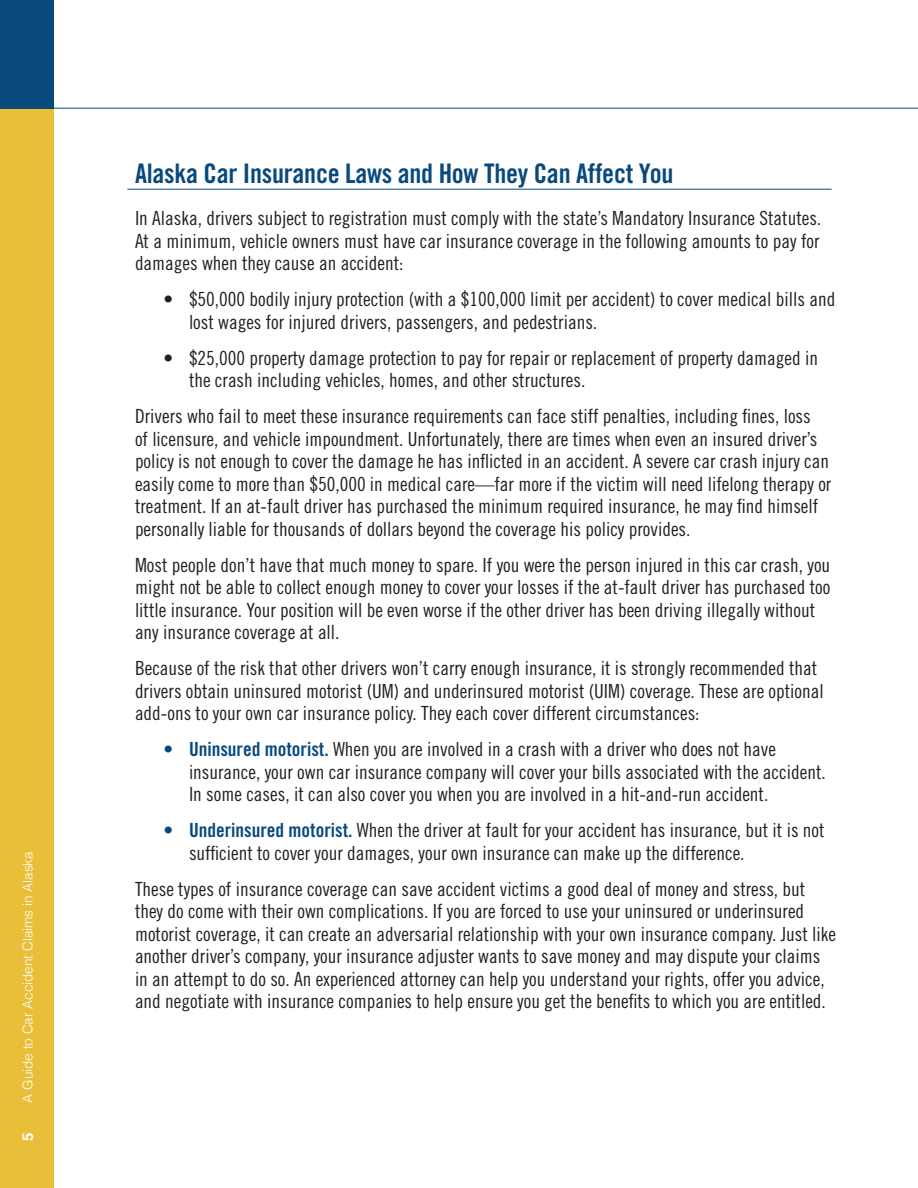
<style>
.page{position:relative;width:918px;height:1188px;background:#fff}
.page>*{position:absolute;margin:0;border:0;box-sizing:border-box;transform-origin:0 0}
.Main_Text{font:27px "Trade Gothic Bold Cond Twenty";letter-spacing:-.01em;color:#08497e}
.Main_Text-2{font:19.5px/22.5px "Trade Gothic Cond Eighteen";color:#231f20}
.t1{font:700 15px "Helvetica";color:#fff}
.t2{font:300 13.5px "Helvetica";color:#fff}
.s1{font-family:"Trade Gothic Bold Cond Twenty";color:#08497e}
</style>
<div class="page">
<div style="left:0;top:108px;width:54px;height:1080px;background:#e9bf3a"></div>
<div style="left:0;top:0;width:54px;height:108px;background:#08497e"></div>
<hr style="left:0;top:108px;width:918px;height:1px;background:#08497e">
<hr style="left:127px;top:189px;width:705px;height:1px;background:#08497e">
<p class="t2" style="left:16px;top:1103px;width:253px;rotate:-90deg">A Guide to Car Accident Claims in Alaska</p>
<p class="t1" style="left:16px;top:1141px;width:10px;rotate:-90deg">5</p>
<p class="Main_Text" style="left:135px;top:157px;width:540px">Alaska Car Insurance Laws and How They Can Affect You</p>
<p class="Main_Text-2" style="left:135px;top:207px;width:688px;text-align:justify">In Alaska, drivers subject to registration must comply with the state’s Mandatory Insurance Statutes.<br>At a minimum, vehicle owners must have car insurance coverage in the following amounts to pay for damages when they cause an accident:</p>
<p class="Main_Text-2" style="left:189px;top:288px;width:648px;text-indent:-26px">• $50,000 bodily injury protection (with a $100,000 limit per accident) to cover medical bills and lost wages for injured drivers, passengers, and pedestrians.</p>
<p class="Main_Text-2" style="left:189px;top:346px;width:631px;text-indent:-26px">• $25,000 property damage protection to pay for repair or replacement of property damaged in the crash including vehicles, homes, and other structures.</p>
<p class="Main_Text-2" style="left:135px;top:405px;width:698px">Drivers who fail to meet these insurance requirements can face stiff penalties, including fines, loss<br>of licensure, and vehicle impoundment. Unfortunately, there are times when even an insured driver’s policy is not enough to cover the damage he has inflicted in an accident. A severe car crash injury can easily come to more than $50,000 in medical care—far more if the victim will need lifelong therapy or treatment. If an at-fault driver has purchased the minimum required insurance, he may find himself personally liable for thousands of dollars beyond the coverage his policy provides.</p>
<p class="Main_Text-2" style="left:135px;top:553px;width:697px">Most people don’t have that much money to spare. If you were the person injured in this car crash, you might not be able to collect enough money to cover your losses if the at-fault driver has purchased too little insurance. Your position will be even worse if the other driver has been driving illegally without any insurance coverage at all.</p>
<p class="Main_Text-2" style="left:135px;top:657px;width:690px">Because of the risk that other drivers won’t carry enough insurance, it is strongly recommended that drivers obtain uninsured motorist (UM) and underinsured motorist (UIM) coverage. These are optional add-ons to your own car insurance policy. They each cover different circumstances:</p>
<p class="Main_Text-2" style="left:189px;top:738px;width:638px;text-indent:-26px"><span class="s1">• Uninsured motorist.</span> When you are involved in a crash with a driver who does not have insurance, your own car insurance company will cover your bills associated with the accident.<br>In some cases, it can also cover you when you are involved in a hit-and-run accident.</p>
<p class="Main_Text-2" style="left:189px;top:819px;width:637px;text-indent:-26px"><span class="s1">• Underinsured motorist.</span> When the driver at fault for your accident has insurance, but it is not sufficient to cover your damages, your own insurance can make up the difference.</p>
<p class="Main_Text-2" style="left:135px;top:877px;width:703px">These types of insurance coverage can save accident victims a good deal of money and stress, but they do come with their own complications. If you are forced to use your uninsured or underinsured motorist coverage, it can create an adversarial relationship with your own insurance company. Just like another driver’s company, your insurance adjuster wants to save money and may dispute your claims in an attempt to do so. An experienced attorney can help you understand your rights, offer you advice, and negotiate with insurance companies to help ensure you get the benefits to which you are entitled.</p>
</div>
